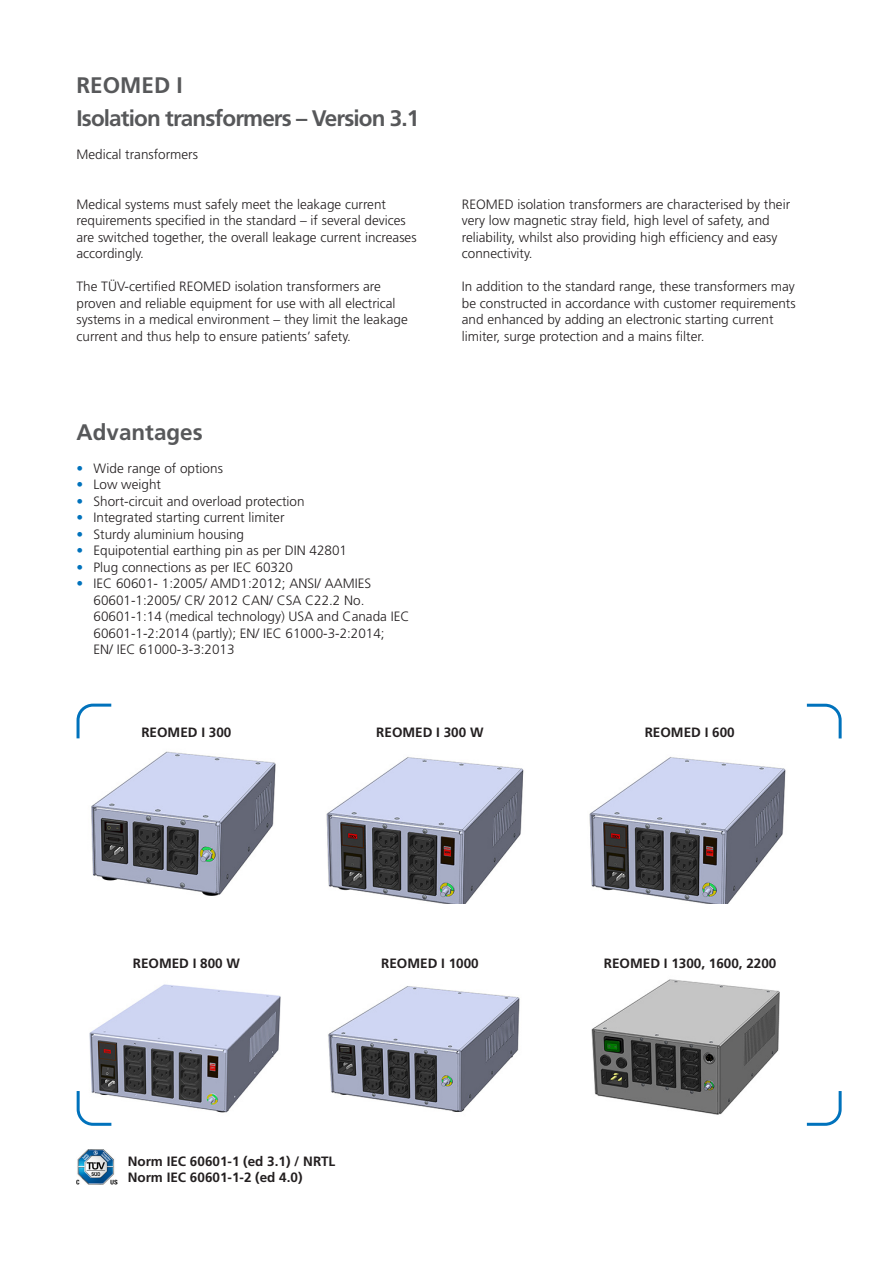
<style>
.page{position:relative;width:893px;height:1263px;background:#fff}
.page>*{position:absolute;margin:0;border:0;box-sizing:border-box;transform-origin:0 0}
.Headline_Unterseiten{font:700 22.5px "Frutiger";letter-spacing:-.04em;color:#57585a}
.Headline_Unterseiten-2{font:700 22.5px "Frutiger";color:#57585a}
.Fließtext_linksbündi{font:300 13.5px/16.5px "Frutiger";color:#231f20}
.Fließtext_linksbündi-2{font:700 13.5px "Frutiger";color:#231f20}
.s1{color:#0072bc}
</style>
<div class="page">
<img style="left:91px;top:751px;width:185px;height:145px">
<img style="left:326px;top:757px;width:198px;height:146px">
<img style="left:589px;top:757px;width:197px;height:146px">
<img style="left:89px;top:984px;width:192px;height:129px">
<img style="left:328px;top:986px;width:192px;height:126px">
<img style="left:591px;top:979px;width:189px;height:136px">
<svg style="left:76px;top:703px;width:36px;height:36px"></svg>
<svg style="left:806px;top:703px;width:36px;height:36px"></svg>
<svg style="left:806px;top:1091px;width:36px;height:35px"></svg>
<svg style="left:76px;top:1088px;width:38px;height:38px"></svg>
<img style="left:77px;top:1149px;width:40px;height:36px">
<p class="Headline_Unterseiten" style="left:77px;top:72px;width:108px">REOMED I</p>
<p class="Headline_Unterseiten" style="left:77px;top:105px;width:344px">Isolation transformers – Version 3.1</p>
<p class="Fließtext_linksbündi" style="left:77px;top:146px;width:123px">Medical transformers</p>
<p class="Fließtext_linksbündi" style="left:77px;top:196px;width:342px">Medical systems must safely meet the leakage current requirements specified in the standard – if several devices are switched together, the overall leakage current increases accordingly.</p>
<p class="Fließtext_linksbündi" style="left:77px;top:278px;width:333px">The TÜV-certified REOMED isolation transformers are proven and reliable equipment for use with all electrical systems in a medical environment – they limit the leakage current and thus help to ensure patients’ safety.</p>
<p class="Headline_Unterseiten-2" style="left:77px;top:418px;width:128px">Advantages</p>
<p class="Fließtext_linksbündi" style="left:77px;top:460px;width:148px"><span class="s1">•</span> Wide range of options</p>
<p class="Fließtext_linksbündi" style="left:77px;top:476px;width:86px"><span class="s1">•</span> Low weight</p>
<p class="Fließtext_linksbündi" style="left:77px;top:493px;width:230px"><span class="s1">•</span> Short-circuit and overload protection</p>
<p class="Fließtext_linksbündi" style="left:77px;top:509px;width:209px"><span class="s1">•</span> Integrated starting current limiter</p>
<p class="Fließtext_linksbündi" style="left:77px;top:526px;width:169px"><span class="s1">•</span> Sturdy aluminium housing</p>
<p class="Fließtext_linksbündi" style="left:77px;top:542px;width:272px"><span class="s1">•</span> Equipotential earthing pin as per DIN 42801</p>
<p class="Fließtext_linksbündi" style="left:77px;top:559px;width:218px"><span class="s1">•</span> Plug connections as per IEC 60320</p>
<p class="Fließtext_linksbündi" style="left:94px;top:575px;width:317px;text-indent:-17px"><span class="s1">•</span> IEC 60601- 1:2005/ AMD1:2012; ANSI/ AAMIES 60601-1:2005/ CR/ 2012 CAN/ CSA C22.2 No.<br>60601-1:14 (medical technology) USA and Canada IEC 60601-1-2:2014 (partly); EN/ IEC 61000-3-2:2014;<br>EN/ IEC 61000-3-3:2013</p>
<p class="Fließtext_linksbündi" style="left:462px;top:196px;width:330px">REOMED isolation transformers are characterised by their very low magnetic stray field, high level of safety, and reliability, whilst also providing high efficiency and easy connectivity.</p>
<p class="Fließtext_linksbündi" style="left:462px;top:278px;width:335px">In addition to the standard range, these transformers may be constructed in accordance with customer requirements and enhanced by adding an electronic starting current limiter, surge protection and a mains filter.</p>
<p class="Fließtext_linksbündi-2" style="left:141px;top:724px;width:92px">REOMED I 300</p>
<p class="Fließtext_linksbündi-2" style="left:376px;top:724px;width:109px">REOMED I 300 W</p>
<p class="Fließtext_linksbündi-2" style="left:645px;top:724px;width:92px">REOMED I 600</p>
<p class="Fließtext_linksbündi-2" style="left:133px;top:955px;width:109px">REOMED I 800 W</p>
<p class="Fließtext_linksbündi-2" style="left:381px;top:955px;width:99px">REOMED I 1000</p>
<p class="Fließtext_linksbündi-2" style="left:604px;top:955px;width:174px">REOMED I 1300, 1600, 2200</p>
<p class="Fließtext_linksbündi-2" style="left:128px;top:1153px;width:209px">Norm IEC 60601-1 (ed 3.1) / NRTL</p>
<p class="Fließtext_linksbündi-2" style="left:128px;top:1169px;width:176px">Norm IEC 60601-1-2 (ed 4.0)</p>
</div>
